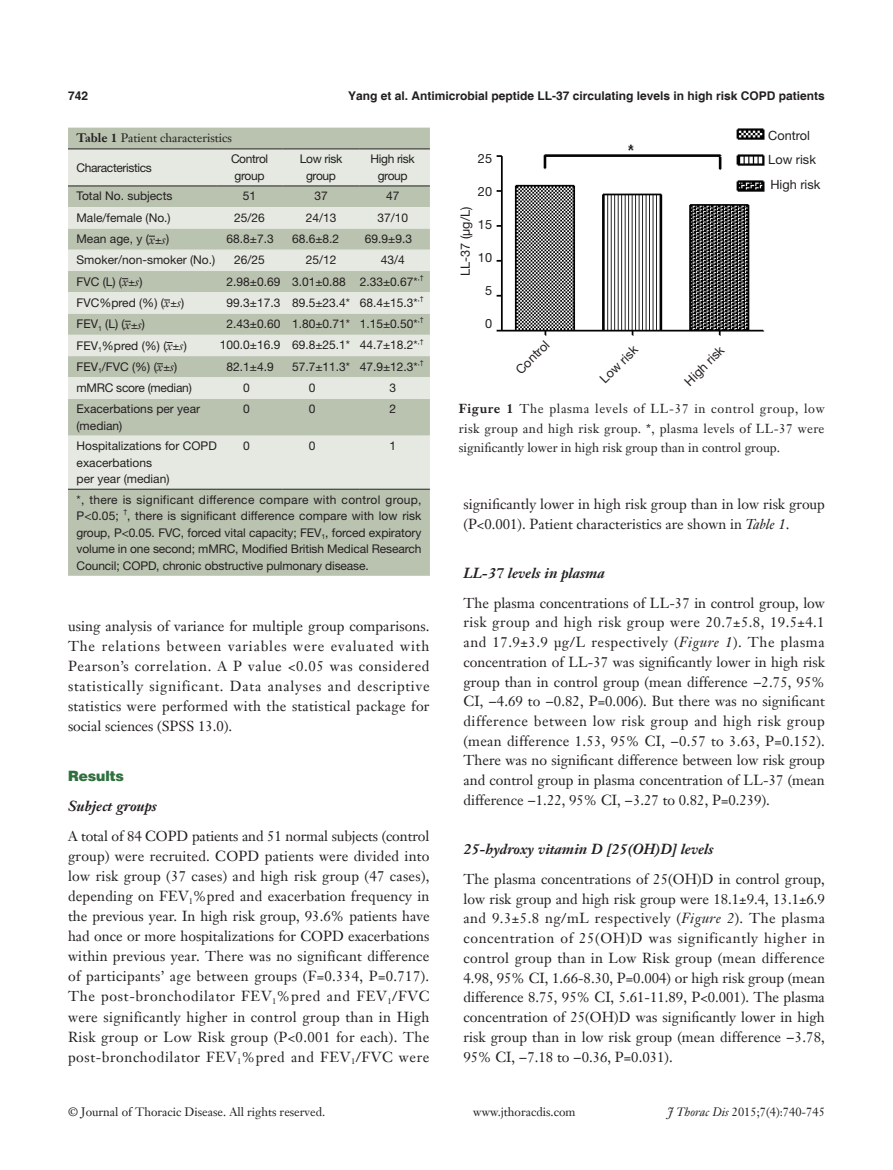
<style>
.page{position:relative;width:893px;height:1170px;background:#fff}
.page>*{position:absolute;margin:0;border:0;box-sizing:border-box;transform-origin:0 0}
.t1{font:14.25px/19.6px "Janson Text LT";color:#231f20;text-align:justify}
.t2{font:italic 700 14.25px "Janson Text LT";color:#231f20}
.t3{font:900 14.25px "Helvetica";color:#30703e}
.t4{font:12.75px/19.5px "Janson Text LT";color:#231f20;text-align:justify}
.t5{font:12.75px "Helvetica Neue LT Pro";color:#231f20}
.t6{font:12px/16.5px "Helvetica Neue LT Pro";color:#231f20}
.t7{font:12px "Janson Text LT";color:#231f20}
.t8{font:700 12px "Helvetica";color:#231f20}
.t9{font:12px/16.5px "Helvetica Neue LT Pro";letter-spacing:.025em;color:#231f20}
.t10{font:12px/16.5px "Helvetica Neue LT Pro";letter-spacing:-.03em;color:#231f20;text-align:center}
.t11{font:12px "Helvetica Neue LT Pro";letter-spacing:-.02em;color:#231f20}
.t12{font:7.05px "Helvetica Neue LT Pro";color:#231f20}
.s1{font-weight:700}
.s2{font-family:"Janson Text LT";font-style:italic;font-size:12.75px}
.s3{font-style:italic}
.s4{font-family:"Helvetica Neue LT Pro"}
</style>
<div class="page">
<div style="left:68px;top:128px;width:362px;height:447px;background:#bac2b0"></div>
<svg style="left:68px;top:149px;width:362px;height:340px;background:#d2d8cc"></svg>
<hr style="left:68px;top:148px;width:149px;height:1px;background:#231f20">
<hr style="left:217px;top:148px;width:65px;height:1px;background:#231f20">
<hr style="left:282px;top:148px;width:78px;height:1px;background:#231f20">
<hr style="left:360px;top:148px;width:70px;height:1px;background:#231f20">
<hr style="left:68px;top:185px;width:149px;height:1px;background:#231f20">
<hr style="left:217px;top:185px;width:65px;height:1px;background:#231f20">
<hr style="left:282px;top:185px;width:78px;height:1px;background:#231f20">
<hr style="left:360px;top:185px;width:70px;height:1px;background:#231f20">
<hr style="left:68px;top:489px;width:149px;height:1px;background:#231f20">
<hr style="left:217px;top:489px;width:65px;height:1px;background:#231f20">
<hr style="left:282px;top:489px;width:78px;height:1px;background:#231f20">
<hr style="left:360px;top:489px;width:70px;height:1px;background:#231f20">
<img style="left:497px;top:144px;width:268px;height:192px">
<img style="left:728px;top:128px;width:37px;height:72px">
<p class="t8" style="left:68px;top:88px;width:22px">742</p>
<p class="t8" style="left:348px;top:88px;width:478px">Yang et al. Antimicrobial peptide LL-37 circulating levels in high risk COPD patients</p>
<p class="t7" style="left:77px;top:130px;width:157px"><span class="s1">Table 1</span> Patient characteristics</p>
<p class="t10" style="left:77px;top:159px;width:77px">Characteristics</p>
<p class="t10" style="left:231px;top:151px;width:39px">Control group</p>
<p class="t10" style="left:300px;top:151px;width:44px">Low risk group</p>
<p class="t10" style="left:371px;top:151px;width:46px">High risk group</p>
<p class="t6" style="left:77px;top:188px;width:98px">Total No. subjects</p>
<p class="t6" style="left:243px;top:188px;width:15px">51</p>
<p class="t6" style="left:314px;top:188px;width:15px">37</p>
<p class="t6" style="left:386px;top:188px;width:15px">47</p>
<p class="t6" style="left:77px;top:209px;width:96px">Male/female (No.)</p>
<p class="t6" style="left:234px;top:209px;width:32px">25/26</p>
<p class="t6" style="left:306px;top:209px;width:32px">24/13</p>
<p class="t6" style="left:377px;top:209px;width:32px">37/10</p>
<p class="t6" style="left:77px;top:230px;width:94px">Mean age, y (<span class="s2">x±s</span>)</p>
<p class="t6" style="left:226px;top:230px;width:49px">68.8±7.3</p>
<p class="t6" style="left:292px;top:230px;width:49px">68.6±8.2</p>
<p class="t6" style="left:365px;top:230px;width:49px">69.9±9.3</p>
<p class="t6" style="left:77px;top:251px;width:140px">Smoker/non-smoker (No.)</p>
<p class="t6" style="left:234px;top:251px;width:32px">26/25</p>
<p class="t6" style="left:306px;top:251px;width:32px">25/12</p>
<p class="t6" style="left:381px;top:251px;width:26px">43/4</p>
<p class="t6" style="left:77px;top:273px;width:67px">FVC (L) (<span class="s2">x±s</span>)</p>
<p class="t6" style="left:226px;top:273px;width:193px">2.98±0.69 3.01±0.88 2.33±0.67*</p>
<p class="t12" style="left:418px;top:273px;width:7px">,†</p>
<p class="t6" style="left:77px;top:294px;width:109px">FVC%pred (%) (<span class="s2">x±s</span>)</p>
<p class="t6" style="left:226px;top:294px;width:193px">99.3±17.3 89.5±23.4* 68.4±15.3*</p>
<p class="t12" style="left:418px;top:294px;width:7px">,†</p>
<p class="t6" style="left:77px;top:315px;width:70px">FEV<sub>1</sub> (L) (<span class="s2">x±s</span>)</p>
<p class="t6" style="left:226px;top:315px;width:193px">2.43±0.60 1.80±0.71* 1.15±0.50*</p>
<p class="t12" style="left:418px;top:315px;width:7px">,†</p>
<p class="t6" style="left:77px;top:337px;width:112px">FEV<sub>1</sub>%pred (%) (<span class="s2">x±s</span>)</p>
<p class="t6" style="left:220px;top:336px;width:200px">100.0±16.9 69.8±25.1* 44.7±18.2*</p>
<p class="t12" style="left:418px;top:337px;width:7px">,†</p>
<p class="t6" style="left:77px;top:358px;width:102px">FEV<sub>1</sub>/FVC (%) (<span class="s2">x±s</span>)</p>
<p class="t6" style="left:226px;top:358px;width:49px">82.1±4.9</p>
<p class="t6" style="left:292px;top:358px;width:127px">57.7±11.3* 47.9±12.3*</p>
<p class="t12" style="left:418px;top:358px;width:7px">,†</p>
<p class="t11" style="left:77px;top:380px;width:117px">mMRC score (median)</p>
<p class="t6" style="left:243px;top:379px;width:8px">0</p>
<p class="t6" style="left:309px;top:379px;width:8px">0</p>
<p class="t6" style="left:389px;top:379px;width:8px">3</p>
<p class="t6" style="left:77px;top:400px;width:125px">Exacerbations per year (median)</p>
<p class="t6" style="left:243px;top:400px;width:8px">0</p>
<p class="t6" style="left:309px;top:400px;width:8px">0</p>
<p class="t6" style="left:389px;top:400px;width:8px">2</p>
<p class="t6" style="left:77px;top:437px;width:142px">Hospitalizations for COPD exacerbations<br>per year (median)</p>
<p class="t6" style="left:243px;top:437px;width:8px">0</p>
<p class="t6" style="left:309px;top:437px;width:8px">0</p>
<p class="t6" style="left:389px;top:437px;width:8px">1</p>
<p class="t9" style="left:77px;top:491px;width:347px">*, there is significant difference compare with control group,<br>P&lt;0.05;</p>
<p class="t12" style="left:123px;top:507px;width:5px">†</p>
<p class="t6" style="left:77px;top:507px;width:346px;text-align:justify;text-indent:51px">, there is significant difference compare with low risk group, P&lt;0.05. FVC, forced vital capacity; FEV<sub>1</sub>, forced expiratory volume in one second; mMRC, Modified British Medical Research Council; COPD, chronic obstructive pulmonary disease.</p>
<p class="t1" style="left:68px;top:615px;width:363px">using analysis of variance for multiple group comparisons.<br>The relations between variables were evaluated with Pearson’s correlation. A P value &lt;0.05 was considered statistically significant. Data analyses and descriptive statistics were performed with the statistical package for social sciences (SPSS 13.0).</p>
<p class="t3" style="left:68px;top:766px;width:58px">Results</p>
<p class="t2" style="left:68px;top:796px;width:90px">Subject groups</p>
<p class="t1" style="left:68px;top:826px;width:363px;line-height:20.1px">A total of 84 COPD patients and 51 normal subjects (control group) were recruited. COPD patients were divided into low risk group (37 cases) and high risk group (47 cases), depending on FEV<sub>1</sub>%pred and exacerbation frequency in the previous year. In high risk group, 93.6% patients have had once or more hospitalizations for COPD exacerbations within previous year. There was no significant difference of participants’ age between groups (F=0.334, P=0.717).<br>The post-bronchodilator FEV<sub>1</sub>%pred and FEV<sub>1</sub>/FVC were significantly higher in control group than in High Risk group or Low Risk group (P&lt;0.001 for each). The post-bronchodilator FEV<sub>1</sub>%pred and FEV<sub>1</sub>/FVC were</p>
<p class="t5" style="left:478px;top:150px;width:16px">25</p>
<p class="t5" style="left:478px;top:183px;width:16px">20</p>
<p class="t5" style="left:478px;top:216px;width:16px">15</p>
<p class="t5" style="left:478px;top:249px;width:16px">10</p>
<p class="t5" style="left:485px;top:282px;width:9px">5</p>
<p class="t5" style="left:485px;top:315px;width:9px">0</p>
<p class="t5" style="left:457px;top:276px;width:71px;rotate:-90deg">LL-37 (μg/L)</p>
<p class="t5" style="left:512px;top:366px;width:43px;rotate:-45deg">Control</p>
<p class="t5" style="left:596px;top:375px;width:49px;rotate:-45deg">Low risk</p>
<p class="t5" style="left:681px;top:378px;width:52px;rotate:-45deg">High risk</p>
<p class="t5" style="left:768px;top:128px;width:43px">Control</p>
<p class="t5" style="left:768px;top:151px;width:49px">Low risk</p>
<p class="t5" style="left:770px;top:177px;width:52px">High risk</p>
<p class="t4" style="left:459px;top:399px;width:367px"><span class="s1">Figure 1</span> The plasma levels of LL-37 in control group, low risk group and high risk group. *, plasma levels of LL-37 were significantly lower in high risk group than in control group.</p>
<p class="t1" style="left:463px;top:494px;width:363px">significantly lower in high risk group than in low risk group (P&lt;0.001). Patient characteristics are shown in <span class="s3">Table 1</span>.</p>
<p class="t2" style="left:463px;top:563px;width:143px">LL-37 levels in plasma</p>
<p class="t1" style="left:463px;top:592px;width:363px">The plasma concentrations of LL-37 in control group, low risk group and high risk group were 20.7±5.8, 19.5±4.1 and 17.9±3.9 μg/L respectively (<span class="s3">Figure 1</span>). The plasma concentration of LL-37 was significantly lower in high risk group than in control group (mean difference <span class="s4">−</span>2.75, 95% CI, <span class="s4">−</span>4.69 to <span class="s4">−</span>0.82, P=0.006). But there was no significant difference between low risk group and high risk group (mean difference 1.53, 95% CI, <span class="s4">−</span>0.57 to 3.63, P=0.152).<br>There was no significant difference between low risk group and control group in plasma concentration of LL-37 (mean difference <span class="s4">−</span>1.22, 95% CI, <span class="s4">−</span>3.27 to 0.82, P=0.239).</p>
<p class="t2" style="left:463px;top:840px;width:251px">25-hydroxy vitamin D [25(OH)D] levels</p>
<p class="t1" style="left:463px;top:869px;width:363px">The plasma concentrations of 25(OH)D in control group, low risk group and high risk group were 18.1±9.4, 13.1±6.9 and 9.3±5.8 ng/mL respectively (<span class="s3">Figure 2</span>). The plasma concentration of 25(OH)D was significantly higher in control group than in Low Risk group (mean difference 4.98, 95% CI, 1.66-8.30, P=0.004) or high risk group (mean difference 8.75, 95% CI, 5.61-11.89, P&lt;0.001). The plasma concentration of 25(OH)D was significantly lower in high risk group than in low risk group (mean difference <span class="s4">−</span>3.78, 95% CI, <span class="s4">−</span>7.18 to <span class="s4">−</span>0.36, P=0.031).</p>
<p class="t7" style="left:68px;top:1104px;width:259px">© Journal of Thoracic Disease. All rights reserved.</p>
<p class="t7" style="left:473px;top:1104px;width:104px">www.jthoracdis.com</p>
<p class="t7" style="left:667px;top:1104px;width:159px"><span class="s3">J Thorac Dis</span> 2015;7(4):740-745</p>
</div>
